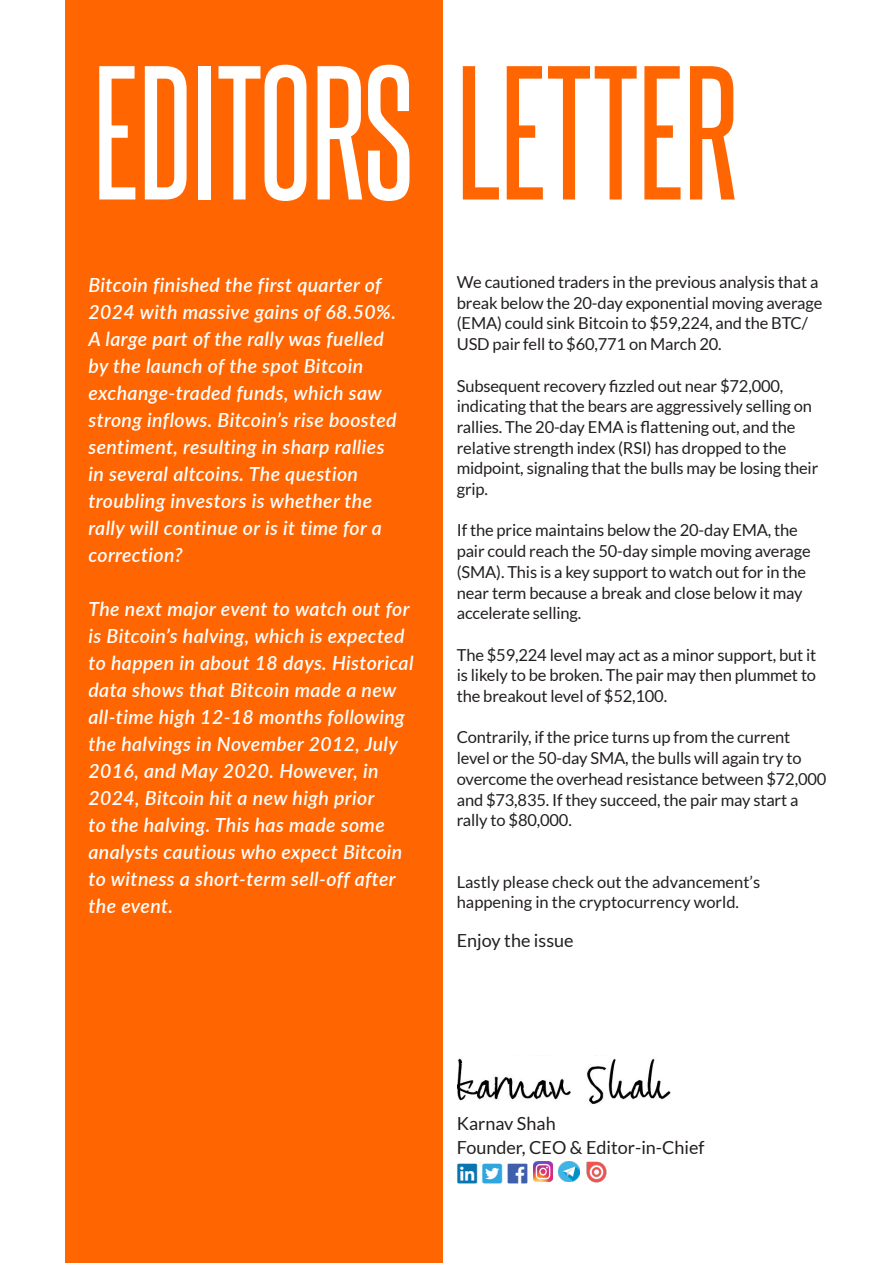
<style>
.page{position:relative;width:893px;height:1263px;background:#fff}
.page>*{position:absolute;margin:0;border:0;box-sizing:border-box;transform-origin:0 0}
.t1{font:162px "Steelfish Rg";color:#fff}
.t2{font:italic 600 19.5px/27px "Lato";letter-spacing:.02em;color:#fff}
.t3{font:18px "Lato";color:#231f20}
.t4{font:16.5px/20.7px "Lato";letter-spacing:-.01em;color:#231f20}
.s1{color:#ff6500}
</style>
<div class="page">
<div style="left:65px;top:0;width:377px;height:1263px;background:#ff6500"></div>
<img style="left:458px;top:1055px;width:212px;height:49px">
<img style="left:533px;top:1162px;width:20px;height:19px">
<img style="left:559px;top:1161px;width:20px;height:21px">
<img style="left:586px;top:1161px;width:21px;height:22px">
<p class="t1" style="left:93px;top:18px;width:646px">EDITORS <span class="s1">LETTER</span></p>
<p class="t2" style="left:89px;top:270px;width:310px">Bitcoin finished the first quarter of 2024 with massive gains of 68.50%.<br>A large part of the rally was fuelled by the launch of the spot Bitcoin exchange-traded funds, which saw strong inflows. Bitcoin’s rise boosted sentiment, resulting in sharp rallies in several altcoins. The question troubling investors is whether the rally will continue or is it time for a correction?</p>
<p class="t2" style="left:89px;top:594px;width:327px">The next major event to watch out for is Bitcoin’s halving, which is expected to happen in about 18 days. Historical data shows that Bitcoin made a new all-time high 12-18 months following the halvings in November 2012, July 2016, and May 2020. However, in 2024, Bitcoin hit a new high prior<br>to the halving. This has made some analysts cautious who expect Bitcoin to witness a short-term sell-off after the event.</p>
<p class="t4" style="left:457px;top:272px;width:367px">We cautioned traders in the previous analysis that a break below the 20-day exponential moving average (EMA) could sink Bitcoin to $59,224, and the BTC/ USD pair fell to $60,771 on March 20.</p>
<p class="t4" style="left:457px;top:375px;width:363px">Subsequent recovery fizzled out near $72,000, indicating that the bears are aggressively selling on rallies. The 20-day EMA is flattening out, and the relative strength index (RSI) has dropped to the midpoint, signaling that the bulls may be losing their grip.</p>
<p class="t4" style="left:457px;top:520px;width:355px">If the price maintains below the 20-day EMA, the pair could reach the 50-day simple moving average (SMA). This is a key support to watch out for in the near term because a break and close below it may accelerate selling.</p>
<p class="t4" style="left:457px;top:644px;width:361px;text-align:justify">The $59,224 level may act as a minor support, but it is likely to be broken. The pair may then plummet to the breakout level of $52,100.</p>
<p class="t4" style="left:457px;top:727px;width:371px">Contrarily, if the price turns up from the current level or the 50-day SMA, the bulls will again try to overcome the overhead resistance between $72,000 and $73,835. If they succeed, the pair may start a rally to $80,000.</p>
<p class="t4" style="left:457px;top:872px;width:305px;line-height:19.8px">Lastly please check out the advancement’s happening in the cryptocurrency world.</p>
<p class="t3" style="left:457px;top:931px;width:118px">Enjoy the issue</p>
<p class="t3" style="left:457px;top:1114px;width:100px">Karnav Shah</p>
<p class="t3" style="left:457px;top:1138px;width:249px">Founder, CEO &amp; Editor-in-Chief</p>
</div>
